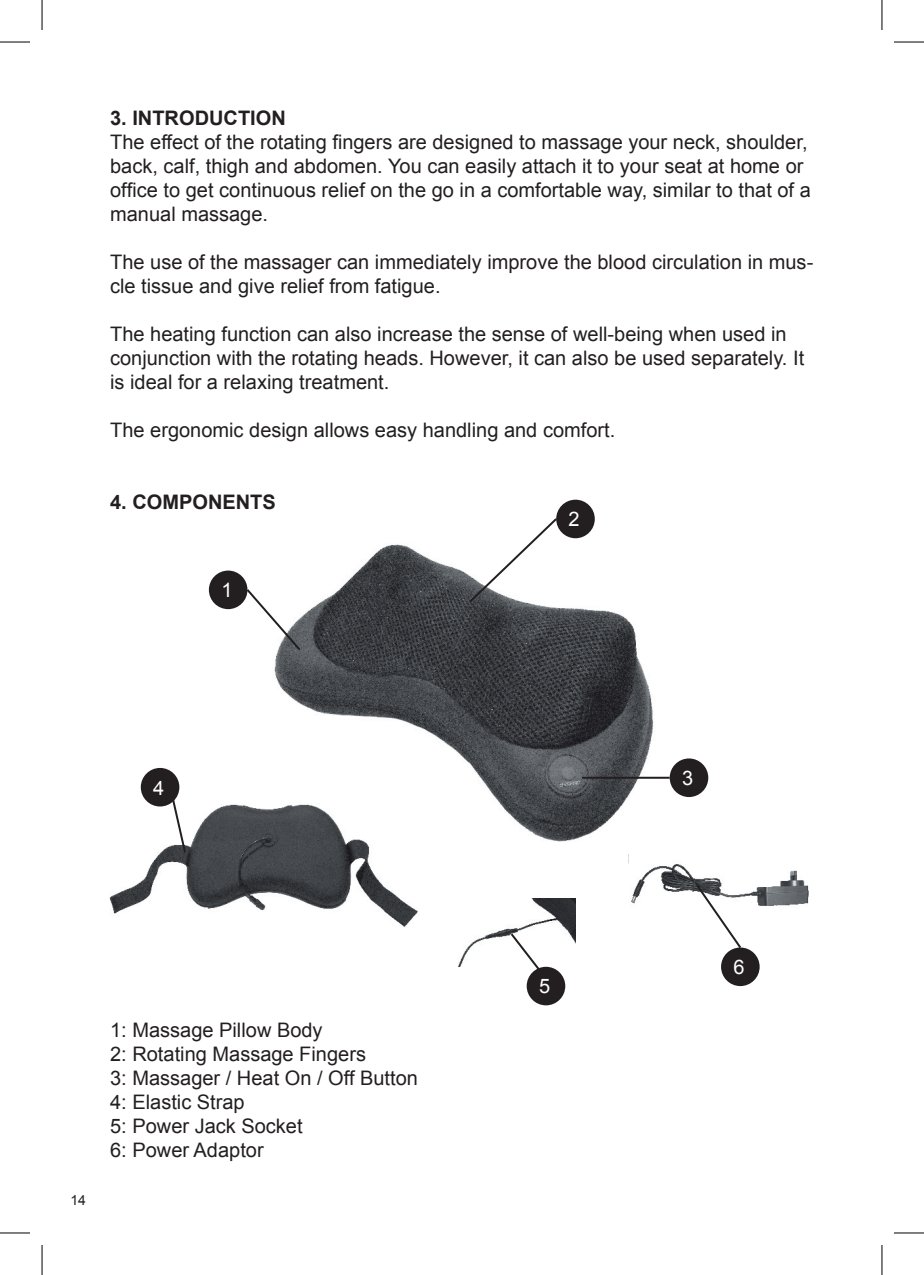
<style>
.page{position:relative;width:924px;height:1275px;background:#fff}
.page>*{position:absolute;margin:0;border:0;box-sizing:border-box;transform-origin:0 0}
.t1{font:20px/24px "Arial";color:#231f20}
.t2{font:700 20px "Arial";color:#231f20}
.t3{font:20px "Arial";color:#fff}
.t4{font:14px "Arial";color:#231f20}
</style>
<div class="page">
<img style="left:274px;top:533px;width:382px;height:309px">
<img style="left:109px;top:797px;width:311px;height:130px">
<img style="left:458px;top:898px;width:117px;height:68px">
<img style="left:628px;top:855px;width:181px;height:51px">
<div style="left:209px;top:570px;width:38px;height:39px;background:#231f20;border-radius:50%"></div>
<div style="left:556px;top:500px;width:38px;height:38px;background:#231f20;border-radius:50%"></div>
<div style="left:141px;top:768px;width:38px;height:38px;background:#231f20;border-radius:50%"></div>
<div style="left:669px;top:758px;width:39px;height:39px;background:#231f20;border-radius:50%"></div>
<div style="left:526px;top:966px;width:39px;height:39px;background:#231f20;border-radius:50%"></div>
<div style="left:720px;top:947px;width:39px;height:39px;background:#231f20;border-radius:50%"></div>
<svg style="left:244px;top:587px;width:58px;height:65px"></svg>
<svg style="left:467px;top:516px;width:91px;height:88px"></svg>
<hr style="left:581px;top:776px;width:88px;height:2px;background:#231f20">
<svg style="left:169px;top:790px;width:18px;height:65px"></svg>
<svg style="left:508px;top:931px;width:36px;height:44px"></svg>
<svg style="left:693px;top:882px;width:49px;height:68px"></svg>
<hr style="left:0;top:42px;width:30px;height:1px;background:#000">
<hr style="left:893px;top:42px;width:30px;height:1px;background:#000">
<hr style="left:0;top:1232px;width:30px;height:1px;background:#000">
<hr style="left:893px;top:1232px;width:30px;height:1px;background:#000">
<hr style="left:42px;top:0;width:1px;height:30px;background:#000">
<hr style="left:42px;top:1245px;width:1px;height:30px;background:#000">
<hr style="left:881px;top:0;width:1px;height:30px;background:#000">
<hr style="left:881px;top:1245px;width:1px;height:30px;background:#000">
<p class="t2" style="left:110px;top:104px;width:177px">3. INTRODUCTION</p>
<p class="t1" style="left:110px;top:130px;width:702px">The effect of the rotating fingers are designed to massage your neck, shoulder, back, calf, thigh and abdomen. You can easily attach it to your seat at home or office to get continuous relief on the go in a comfortable way, similar to that of a manual massage.</p>
<p class="t1" style="left:110px;top:250px;width:704px">The use of the massager can immediately improve the blood circulation in mus&shy;cle tissue and give relief from fatigue.</p>
<p class="t1" style="left:110px;top:322px;width:695px">The heating function can also increase the sense of well-being when used in conjunction with the rotating heads. However, it can also be used separately. It is ideal for a relaxing treatment.</p>
<p class="t1" style="left:110px;top:418px;width:506px">The ergonomic design allows easy handling and comfort.</p>
<p class="t2" style="left:110px;top:488px;width:167px">4. COMPONENTS</p>
<p class="t3" style="left:221px;top:577px;width:13px">1</p>
<p class="t3" style="left:568px;top:506px;width:13px">2</p>
<p class="t3" style="left:153px;top:774px;width:13px">4</p>
<p class="t4" style="left:70px;top:1190px;width:17px">14</p>
<p class="t1" style="left:110px;top:1018px;width:309px">1: Massage Pillow Body<br>2: Rotating Massage Fingers<br>3: Massager / Heat On / Off Button<br>4: Elastic Strap<br>5: Power Jack Socket<br>6: Power Adaptor</p>
<p class="t3" style="left:539px;top:973px;width:13px">5</p>
<p class="t3" style="left:681px;top:765px;width:13px">3</p>
<p class="t3" style="left:733px;top:954px;width:13px">6</p>
</div>
